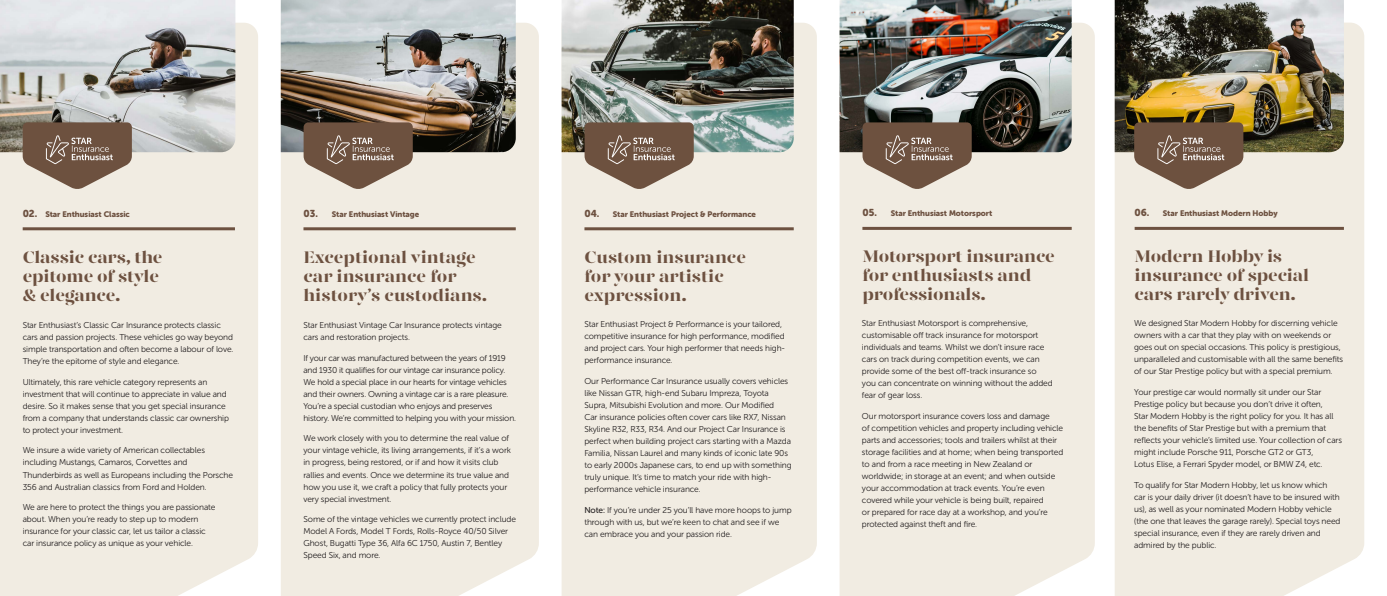
<style>
.page{position:relative;width:1387px;height:596px;background:#fff}
.page>*{position:absolute;margin:0;border:0;box-sizing:border-box;transform-origin:0 0}
.t1{font:900 17px/19px "Gabriela Stencil";letter-spacing:-.01em;color:#6d5140}
.t2{font:8.5px/12px "Museo Sans Rounded 300";letter-spacing:-.01em;color:#231f20}
.t3{font:8px "Museo Sans Rounded 900";color:#6d5140}
.s1{font-size:10px}
.s2{font-family:"Museo Sans Rounded 500"}
</style>
<div class="page">
<div style="left:281px;top:23px;width:258px;height:572px;background:#f1ece2"></div>
<img style="left:281px;top:0;width:234px;height:152px">
<div style="left:839px;top:23px;width:255px;height:572px;background:#f1ece2"></div>
<img style="left:839px;top:0;width:232px;height:152px">
<div style="left:0;top:23px;width:258px;height:572px;background:#f1ece2"></div>
<div style="left:561px;top:23px;width:255px;height:572px;background:#f1ece2"></div>
<div style="left:1114px;top:23px;width:249px;height:572px;background:#f1ece2"></div>
<hr style="left:23px;top:227px;width:212px;height:3px;background:#6d5140">
<hr style="left:303px;top:227px;width:212px;height:3px;background:#6d5140">
<hr style="left:584px;top:227px;width:209px;height:3px;background:#6d5140">
<hr style="left:862px;top:227px;width:209px;height:3px;background:#6d5140">
<hr style="left:1134px;top:227px;width:209px;height:3px;background:#6d5140">
<img style="left:561px;top:0;width:232px;height:152px">
<img style="left:0;top:0;width:235px;height:152px">
<img style="left:1114px;top:0;width:229px;height:152px">
<svg style="left:862px;top:122px;width:109px;height:67px;background:#8c7666"></svg>
<svg style="left:1133px;top:122px;width:110px;height:67px;background:#8c7666"></svg>
<svg style="left:23px;top:122px;width:109px;height:67px;background:#8d7667"></svg>
<svg style="left:303px;top:122px;width:110px;height:67px;background:#8c7667"></svg>
<svg style="left:584px;top:122px;width:109px;height:67px;background:#8d7767"></svg>
<p class="t3" style="left:23px;top:209px;width:109px"><span class="s1">02.</span> Star Enthusiast Classic</p>
<p class="t3" style="left:303px;top:209px;width:117px"><span class="s1">03.</span> Star Enthusiast Vintage</p>
<p class="t3" style="left:584px;top:209px;width:173px"><span class="s1">04.</span> Star Enthusiast Project &amp; Performance</p>
<p class="t3" style="left:862px;top:209px;width:131px"><span class="s1">05.</span> Star Enthusiast Motorsport</p>
<p class="t3" style="left:1134px;top:209px;width:144px"><span class="s1">06.</span> Star Enthusiast Modern Hobby</p>
<p class="t1" style="left:23px;top:247px;width:141px">Classic cars, the epitome of style &amp; elegance.</p>
<p class="t1" style="left:303px;top:247px;width:185px">Exceptional vintage car insurance for history’s custodians.</p>
<p class="t1" style="left:584px;top:247px;width:163px">Custom insurance for your artistic expression.</p>
<p class="t1" style="left:862px;top:247px;width:194px">Motorsport insurance for enthusiasts and professionals.</p>
<p class="t1" style="left:1134px;top:247px;width:176px">Modern Hobby is insurance of special cars rarely driven.</p>
<p class="t2" style="left:23px;top:319px;width:212px">Star Enthusiast’s Classic Car Insurance protects classic cars and passion projects. These vehicles go way beyond simple transportation and often become a labour of love.<br>They’re the epitome of style and elegance.</p>
<p class="t2" style="left:23px;top:376px;width:208px">Ultimately, this rare vehicle category represents an investment that will continue to appreciate in value and desire. So it makes sense that you get special insurance from a company that understands classic car ownership to protect your investment.</p>
<p class="t2" style="left:23px;top:444px;width:212px">We insure a wide variety of American collectables including Mustangs, Camaros, Corvettes and Thunderbirds as well as Europeans including the Porsche 356 and Australian classics from Ford and Holden.</p>
<p class="t2" style="left:23px;top:501px;width:194px">We are here to protect the things you are passionate about. When you’re ready to step up to modern insurance for your classic car, let us tailor a classic car insurance policy as unique as your vehicle.</p>
<p class="t2" style="left:303px;top:319px;width:200px">Star Enthusiast Vintage Car Insurance protects vintage cars and restoration projects.</p>
<p class="t2" style="left:303px;top:352px;width:214px">If your car was manufactured between the years of 1919 and 1930 it qualifies for our vintage car insurance policy.<br>We hold a special place in our hearts for vintage vehicles and their owners. Owning a vintage car is a rare pleasure.<br>You’re a special custodian who enjoys and preserves history. We’re committed to helping you with your mission.</p>
<p class="t2" style="left:303px;top:432px;width:209px">We work closely with you to determine the real value of your vintage vehicle, its living arrangements, if it’s a work in progress, being restored, or if and how it visits club rallies and events. Once we determine its true value and how you use it, we craft a policy that fully protects your very special investment.</p>
<p class="t2" style="left:303px;top:513px;width:214px">Some of the vintage vehicles we currently protect include Model A Fords, Model T Fords, Rolls-Royce 40/50 Silver Ghost, Bugatti Type 36, Alfa 6C 1750, Austin 7, Bentley Speed Six, and more.</p>
<p class="t2" style="left:584px;top:318px;width:202px">Star Enthusiast Project &amp; Performance is your tailored, competitive insurance for high performance, modified and project cars. Your high performer that needs high&shy;performance insurance.</p>
<p class="t2" style="left:584px;top:375px;width:209px">Our Performance Car Insurance usually covers vehicles like Nissan GTR, high-end Subaru Impreza, Toyota Supra, Mitsubishi Evolution and more. Our Modified<br>Car insurance policies often cover cars like RX7, Nissan Skyline R32, R33, R34. And our Project Car Insurance is perfect when building project cars starting with a Mazda Familia, Nissan Laurel and many kinds of iconic late 90s to early 2000s Japanese cars, to end up with something truly unique. It’s time to match your ride with high&shy;performance vehicle insurance.</p>
<p class="t2" style="left:584px;top:503px;width:209px"><span class="s2">Note:</span> If you’re under 25 you’ll have more hoops to jump through with us, but we’re keen to chat and see if we can embrace you and your passion ride.</p>
<p class="t2" style="left:861px;top:317px;width:192px">Star Enthusiast Motorsport is comprehensive, customisable off track insurance for motorsport individuals and teams. Whilst we don’t insure race cars on track during competition events, we can provide some of the best off-track insurance so you can concentrate on winning without the added fear of gear loss.</p>
<p class="t2" style="left:861px;top:410px;width:203px">Our motorsport insurance covers loss and damage<br>of competition vehicles and property including vehicle parts and accessories; tools and trailers whilst at their storage facilities and at home; when being transported to and from a race meeting in New Zealand or worldwide; in storage at an event; and when outside your accommodation at track events. You’re even covered while your vehicle is being built, repaired<br>or prepared for race day at a workshop, and you’re protected against theft and fire.</p>
<p class="t2" style="left:1133px;top:317px;width:210px">We designed Star Modern Hobby for discerning vehicle owners with a car that they play with on weekends or goes out on special occasions. This policy is prestigious, unparalleled and customisable with all the same benefits of our Star Prestige policy but with a special premium.</p>
<p class="t2" style="left:1133px;top:386px;width:209px">Your prestige car would normally sit under our Star Prestige policy but because you don’t drive it often,<br>Star Modern Hobby is the right policy for you. It has all the benefits of Star Prestige but with a premium that reflects your vehicle’s limited use. Your collection of cars might include Porsche 911, Porsche GT2 or GT3,<br>Lotus Elise, a Ferrari Spyder model, or BMW Z4, etc.</p>
<p class="t2" style="left:1133px;top:478px;width:208px">To qualify for Star Modern Hobby, let us know which car is your daily driver (it doesn’t have to be insured with us), as well as your nominated Modern Hobby vehicle (the one that leaves the garage rarely). Special toys need special insurance, even if they are rarely driven and admired by the public.</p>
</div>
